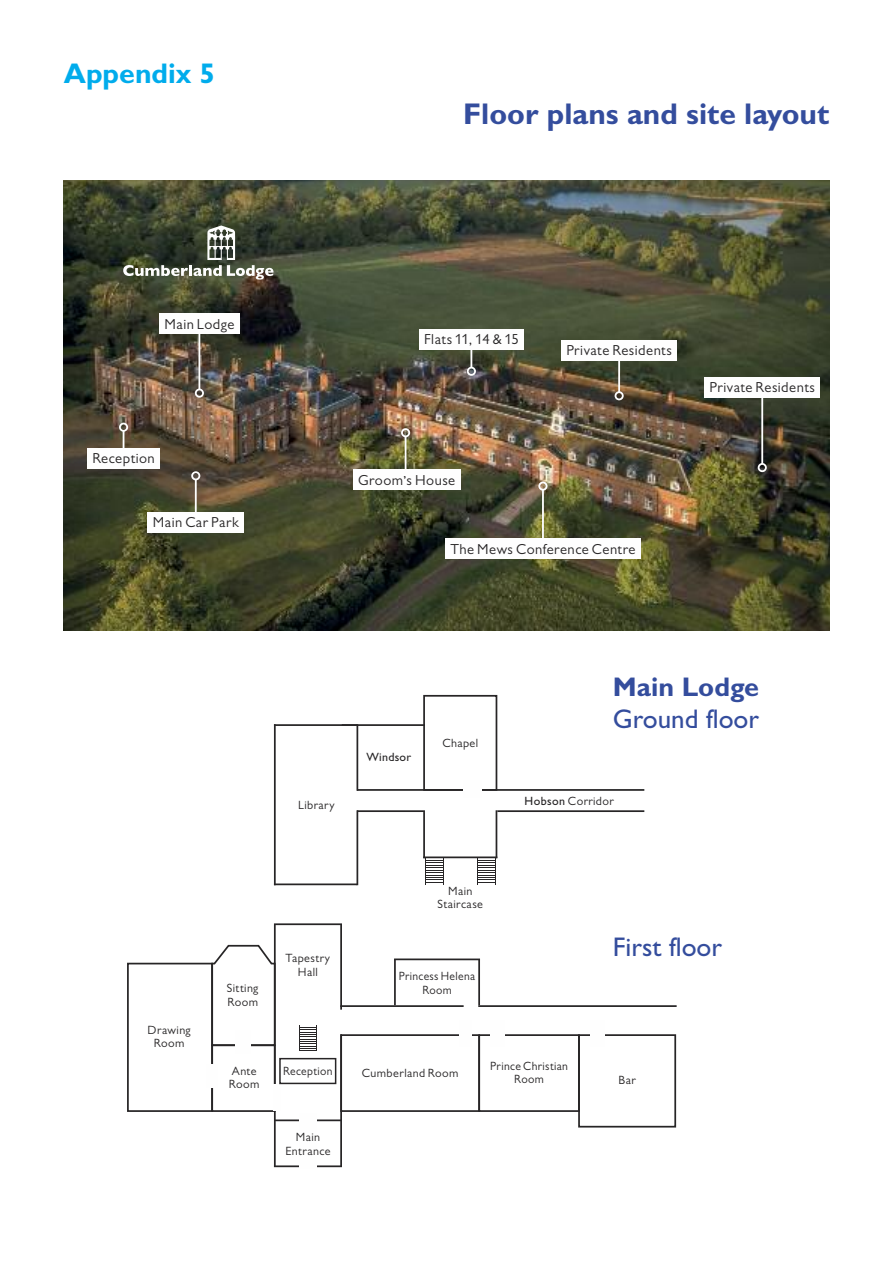
<style>
.page{position:relative;width:893px;height:1263px;background:#fff}
.page>*{position:absolute;margin:0;border:0;box-sizing:border-box;transform-origin:0 0}
.t1{font:700 30px "Gill Sans";color:#344d9d}
.t2{font:700 28.5px "Gill Sans";color:#00acec}
.t3{font:27px "Gill Sans";color:#344d9d}
.t4{font:700 27px "Gill Sans";color:#344d9d}
.t5{font:14.55px "Gill Sans MT Pro";letter-spacing:.03em;color:#272526}
.t6{font:12px/13.5px "Gill Sans MT Pro";letter-spacing:.035em;color:#272526;text-align:center}
.t7{font:12px/13.5px "Gill Sans MT Pro";letter-spacing:.035em;color:#272526;text-align:center;scale:.96 1}
.t8{font:12px "Gill Sans";letter-spacing:.02em;color:#272526}
.s1{font-family:"Gill Sans"}
</style>
<div class="page">
<div style="left:423px;top:695px;width:74px;height:96px;border:2px solid #272526"></div>
<hr style="left:357px;top:789px;width:287px;height:2px;background:#272526">
<hr style="left:356px;top:724px;width:2px;height:67px;background:#272526">
<hr style="left:423px;top:812px;width:2px;height:46px;background:#272526">
<hr style="left:496px;top:810px;width:1px;height:48px;background:#272526">
<hr style="left:274px;top:883px;width:83px;height:2px;background:#272526">
<hr style="left:274px;top:724px;width:83px;height:2px;background:#272526">
<hr style="left:357px;top:810px;width:68px;height:2px;background:#272526">
<hr style="left:497px;top:810px;width:147px;height:2px;background:#272526">
<hr style="left:356px;top:810px;width:2px;height:75px;background:#272526">
<hr style="left:423px;top:856px;width:74px;height:2px;background:#272526">
<div style="left:463px;top:780px;width:18px;height:18px;background:#fefefe"></div>
<svg style="left:425px;top:858px;width:19px;height:27px"></svg>
<svg style="left:477px;top:858px;width:19px;height:27px"></svg>
<hr style="left:342px;top:724px;width:83px;height:2px;background:#272526">
<hr style="left:274px;top:724px;width:2px;height:161px;background:#272526">
<hr style="left:274px;top:1165px;width:68px;height:2px;background:#272526">
<div style="left:127px;top:963px;width:86px;height:149px;border:2px solid #272526"></div>
<div style="left:211px;top:1044px;width:65px;height:68px;border:2px solid #272526"></div>
<svg style="left:210px;top:944px;width:64px;height:103px"></svg>
<div style="left:340px;top:1034px;width:140px;height:78px;border:2px solid #272526"></div>
<div style="left:478px;top:1034px;width:102px;height:78px;border:2px solid #272526"></div>
<div style="left:578px;top:1034px;width:98px;height:93px;border:2px solid #272526"></div>
<hr style="left:478px;top:1005px;width:199px;height:2px;background:#272526">
<hr style="left:394px;top:959px;width:2px;height:46px;background:#272526">
<hr style="left:274px;top:925px;width:2px;height:159px;background:#272526">
<hr style="left:340px;top:925px;width:2px;height:85px;background:#272526">
<hr style="left:274px;top:923px;width:68px;height:2px;background:#272526">
<hr style="left:274px;top:1119px;width:68px;height:2px;background:#272526">
<hr style="left:340px;top:1034px;width:2px;height:132px;background:#272526">
<hr style="left:274px;top:1110px;width:2px;height:57px;background:#272526">
<hr style="left:478px;top:959px;width:2px;height:46px;background:#272526">
<hr style="left:394px;top:958px;width:86px;height:2px;background:#272526">
<hr style="left:340px;top:1005px;width:124px;height:2px;background:#272526">
<div style="left:299px;top:1114px;width:18px;height:55px;background:#fefefe"></div>
<div style="left:207px;top:1064px;width:11px;height:23px;background:#fefefe"></div>
<div style="left:273px;top:1084px;width:7px;height:26px;background:#fefefe"></div>
<div style="left:459px;top:1020px;width:12px;height:26px;background:#fefefe"></div>
<div style="left:490px;top:1020px;width:15px;height:26px;background:#fefefe"></div>
<div style="left:590px;top:1020px;width:14px;height:26px;background:#fefefe"></div>
<div style="left:236px;top:1030px;width:15px;height:23px;background:#fefefe"></div>
<svg style="left:299px;top:1025px;width:18px;height:26px"></svg>
<div style="left:279px;top:1058px;width:57px;height:26px;border:2px solid #272526"></div>
<img style="left:64px;top:180px;width:765px;height:450px">
<div style="left:445px;top:539px;width:196px;height:20px;background:#fefefe"></div>
<svg style="left:123px;top:225px;width:150px;height:55px;background:#535a4c"></svg>
<hr style="left:542px;top:490px;width:2px;height:55px;background:#fefefe">
<div style="left:538px;top:481px;width:9px;height:10px;border:2px solid #fefefe;border-radius:50%"></div>
<hr style="left:405px;top:436px;width:1px;height:45px;background:#fefefe">
<div style="left:401px;top:428px;width:9px;height:9px;border:2px solid #fefefe;border-radius:50%"></div>
<hr style="left:470px;top:340px;width:2px;height:28px;background:#fefefe">
<div style="left:467px;top:367px;width:9px;height:9px;border:2px solid #fefefe;border-radius:50%"></div>
<hr style="left:618px;top:355px;width:2px;height:37px;background:#fefefe">
<div style="left:615px;top:391px;width:9px;height:9px;border:2px solid #fefefe;border-radius:50%"></div>
<hr style="left:761px;top:389px;width:2px;height:75px;background:#fefefe">
<div style="left:758px;top:463px;width:9px;height:9px;border:2px solid #fefefe;border-radius:50%"></div>
<hr style="left:195px;top:479px;width:2px;height:46px;background:#fefefe">
<div style="left:191px;top:471px;width:9px;height:9px;border:2px solid #fefefe;border-radius:50%"></div>
<hr style="left:198px;top:332px;width:2px;height:57px;background:#fefefe">
<div style="left:195px;top:389px;width:9px;height:9px;border:2px solid #fefefe;border-radius:50%"></div>
<svg style="left:123px;top:432px;width:1px;height:16px"></svg>
<div style="left:119px;top:423px;width:9px;height:9px;border:2px solid #fefefe;border-radius:50%"></div>
<div style="left:353px;top:469px;width:107px;height:21px;background:#fefefe"></div>
<div style="left:148px;top:512px;width:96px;height:20px;background:#fefefe"></div>
<div style="left:159px;top:314px;width:80px;height:20px;background:#fefefe"></div>
<div style="left:419px;top:329px;width:105px;height:20px;background:#fefefe"></div>
<div style="left:87px;top:448px;width:73px;height:20px;background:#fefefe"></div>
<div style="left:561px;top:340px;width:116px;height:21px;background:#fefefe"></div>
<div style="left:704px;top:377px;width:116px;height:20px;background:#fefefe"></div>
<h2 class="t2" style="left:64px;top:57px;width:153px">Appendix 5</h2>
<h1 class="t1" style="left:463px;top:96px;width:367px">Floor plans and site layout</h1>
<p class="t5" style="left:164px;top:319px;width:71px">Main Lodge</p>
<p class="t5" style="left:92px;top:453px;width:64px">Reception</p>
<p class="t5" style="left:153px;top:517px;width:88px">Main Car Park</p>
<p class="t5" style="left:424px;top:334px;width:96px">Flats 11, 14 &amp; 15</p>
<p class="t5" style="left:358px;top:475px;width:99px">Groom’s House</p>
<p class="t5" style="left:566px;top:345px;width:107px">Private Residents</p>
<p class="t5" style="left:450px;top:544px;width:187px">The Mews Conference Centre</p>
<p class="t5" style="left:709px;top:382px;width:107px">Private Residents</p>
<p class="t6" style="left:148px;top:1024px;width:45px">Drawing<br>Room</p>
<p class="t6" style="left:298px;top:799px;width:38px">Library</p>
<p class="t8" style="left:367px;top:750px;width:46px">Windsor</p>
<p class="t6" style="left:442px;top:738px;width:37px">Chapel</p>
<h3 class="t4" style="left:613px;top:671px;width:148px">Main Lodge</h3>
<h3 class="t3" style="left:613px;top:703px;width:148px">Ground floor</h3>
<p class="t6" style="left:524px;top:795px;width:91px"><span class="s1">Hobson</span> Corridor</p>
<p class="t6" style="left:227px;top:983px;width:33px;text-align:left">Sitting<br>Room</p>
<p class="t6" style="left:286px;top:953px;width:46px">Tapestry<br>Hall</p>
<p class="t6" style="left:229px;top:1065px;width:32px;text-align:left">Ante<br>Room</p>
<p class="t7" style="left:283px;top:1065px;width:53px">Reception</p>
<p class="t6" style="left:286px;top:1131px;width:46px">Main<br>Entrance</p>
<p class="t6" style="left:438px;top:885px;width:47px">Main<br>Staircase</p>
<p class="t7" style="left:399px;top:971px;width:81px">Princess Helena<br>Room</p>
<p class="t6" style="left:362px;top:1067px;width:98px">Cumberland Room</p>
<p class="t6" style="left:490px;top:1060px;width:79px">Prince Christian<br>Room</p>
<h3 class="t3" style="left:613px;top:930px;width:111px">First floor</h3>
<p class="t6" style="left:619px;top:1075px;width:19px">Bar</p>
</div>
